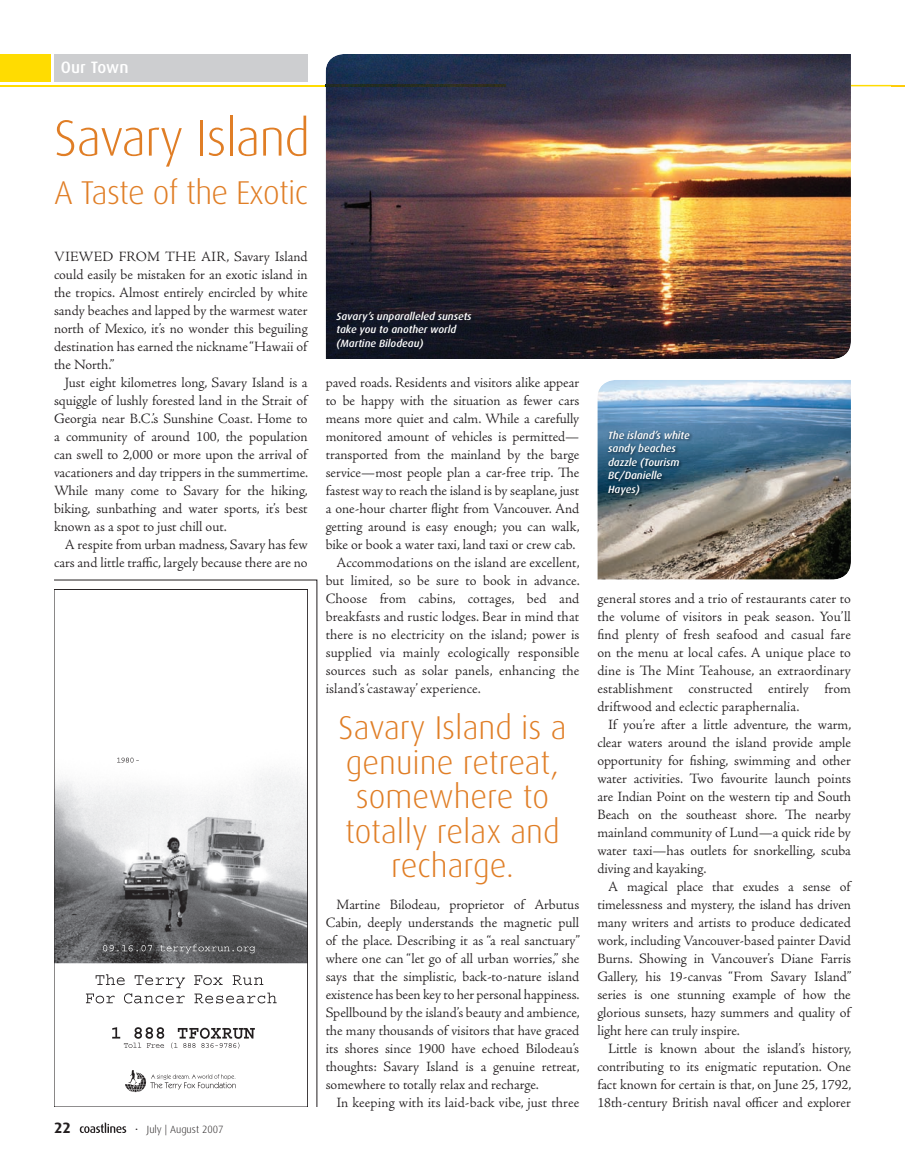
<style>
.page{position:relative;width:905px;height:1161px;background:#fff}
.page>*{position:absolute;margin:0;border:0;box-sizing:border-box;transform-origin:0 0}
.t1{font:300 51px "Dax";letter-spacing:-.02em;color:#e07e26}
.t2{font:300 33px/34.5px "Dax";color:#e07e26;text-align:center}
.t3{font:300 33px "Dax";letter-spacing:-.02em;color:#e07e26}
.t4{font:500 16.5px "Dax";letter-spacing:.01em;color:#fff}
.t5{font:700 15px "Dax";color:#231f20}
.t6{font:300 14.25px/18px "Adobe Jenson Pro";color:#231f20;text-align:justify}
.t7{font:italic 500 10.5px/13.5px "Dax";color:#fff}
.t8{font:300 10.5px "Dax";color:#231f20}
</style>
<div class="page">
<svg style="left:54px;top:579px;width:263px;height:528px"></svg>
<svg style="left:850px;top:85px;width:54px;height:1px"></svg>
<img style="left:326px;top:54px;width:524px;height:305px">
<img style="left:597px;top:380px;width:253px;height:200px">
<img style="left:606px;top:429px;width:87px;height:70px">
<hr style="left:0;top:85px;width:326px;height:1px;background:#ffdc01">
<img style="left:326px;top:85px;width:179px;height:1px">
<div style="left:54px;top:54px;width:253px;height:28px;background:#cdced0"></div>
<div style="left:0;top:54px;width:51px;height:28px;background:#ffdc01"></div>
<svg style="left:80px;top:1122px;width:46px;height:11px"></svg>
<p class="t4" style="left:61px;top:59px;width:69px">Our Town</p>
<h1 class="t1" style="left:54px;top:116px;width:257px">Savary Island</h1>
<h2 class="t3" style="left:54px;top:178px;width:256px">A Taste of the Exotic</h2>
<p class="t6" style="left:54px;top:248px;width:255px">VIEWED FROM THE AIR, Savary Island could easily be mistaken for an exotic island in the tropics. Almost entirely encircled by white sandy beaches and lapped by the warmest water north of Mexico, it’s no wonder this beguiling destination has earned the nickname “Hawaii of the North.”</p>
<p class="t6" style="left:54px;top:374px;width:255px;text-indent:11px">Just eight kilometres long, Savary Island is a squiggle of lushly forested land in the Strait of Georgia near B.C.’s Sunshine Coast. Home to a community of around 100, the population can swell to 2,000 or more upon the arrival of vacationers and day trippers in the summertime.<br>While many come to Savary for the hiking, biking, sunbathing and water sports, it’s best known as a spot to just chill out.</p>
<p class="t6" style="left:54px;top:536px;width:255px;text-align:right">A respite from urban madness, Savary has few cars and little traffic, largely because there are no</p>
<p class="t5" style="left:54px;top:1121px;width:18px">22</p>
<p class="t8" style="left:135px;top:1125px;width:90px">• July | August 2007</p>
<p class="t7" style="left:336px;top:310px;width:137px">Savary’s unparalleled sunsets take you to another world (Martine Bilodeau)</p>
<p class="t6" style="left:326px;top:374px;width:255px">paved roads. Residents and visitors alike appear</p>
<p class="t6" style="left:326px;top:392px;width:255px">to be happy with the situation as fewer cars</p>
<p class="t6" style="left:326px;top:410px;width:255px">means more quiet and calm. While a carefully</p>
<p class="t6" style="left:326px;top:428px;width:255px">monitored amount of vehicles is permitted—</p>
<p class="t6" style="left:326px;top:446px;width:255px">transported from the mainland by the barge</p>
<p class="t6" style="left:326px;top:464px;width:255px">service—most people plan a car-free trip. The</p>
<p class="t6" style="left:326px;top:482px;width:255px">fastest way to reach the island is by seaplane, just</p>
<p class="t6" style="left:326px;top:500px;width:255px">a one-hour charter flight from Vancouver. And</p>
<p class="t6" style="left:326px;top:518px;width:255px">getting around is easy enough; you can walk,</p>
<p class="t6" style="left:326px;top:536px;width:251px">bike or book a water taxi, land taxi or crew cab.</p>
<p class="t6" style="left:336px;top:554px;width:245px">Accommodations on the island are excellent,</p>
<p class="t6" style="left:326px;top:572px;width:255px">but limited, so be sure to book in advance.</p>
<p class="t6" style="left:326px;top:590px;width:255px">Choose from cabins, cottages, bed and</p>
<p class="t6" style="left:326px;top:608px;width:255px">breakfasts and rustic lodges. Bear in mind that</p>
<p class="t6" style="left:326px;top:626px;width:255px">there is no electricity on the island; power is</p>
<p class="t6" style="left:326px;top:644px;width:255px">supplied via mainly ecologically responsible</p>
<p class="t6" style="left:326px;top:662px;width:255px">sources such as solar panels, enhancing the</p>
<p class="t6" style="left:326px;top:680px;width:156px">island’s ‘castaway’ experience.</p>
<h2 class="t2" style="left:338px;top:713px;width:230px">Savary Island is a genuine retreat, somewhere to totally relax and recharge.</h2>
<p class="t6" style="left:326px;top:896px;width:256px;text-indent:11px">Martine Bilodeau, proprietor of Arbutus Cabin, deeply understands the magnetic pull of the place. Describing it as “a real sanctuary” where one can “let go of all urban worries,” she says that the simplistic, back-to-nature island existence has been key to her personal happiness.<br>Spellbound by the island’s beauty and ambience, the many thousands of visitors that have graced its shores since 1900 have echoed Bilodeau’s thoughts: Savary Island is a genuine retreat, somewhere to totally relax and recharge.</p>
<p class="t6" style="left:336px;top:1094px;width:244px">In keeping with its laid-back vibe, just three</p>
<p class="t7" style="left:608px;top:429px;width:83px">The island’s white sandy beaches dazzle (Tourism<br>BC/Danielle<br>Hayes)</p>
<p class="t6" style="left:597px;top:590px;width:255px">general stores and a trio of restaurants cater to the volume of visitors in peak season. You’ll find plenty of fresh seafood and casual fare on the menu at local cafes. A unique place to dine is The Mint Teahouse, an extraordinary establishment constructed entirely from driftwood and eclectic paraphernalia.</p>
<p class="t6" style="left:597px;top:716px;width:255px;text-indent:11px">If you’re after a little adventure, the warm, clear waters around the island provide ample opportunity for fishing, swimming and other water activities. Two favourite launch points are Indian Point on the western tip and South Beach on the southeast shore. The nearby mainland community of Lund—a quick ride by water taxi—has outlets for snorkelling, scuba diving and kayaking.</p>
<p class="t6" style="left:597px;top:878px;width:256px;text-indent:11px">A magical place that exudes a sense of timelessness and mystery, the island has driven many writers and artists to produce dedicated work, including Vancouver-based painter David Burns. Showing in Vancouver’s Diane Farris Gallery, his 19-canvas “From Savary Island” series is one stunning example of how the glorious sunsets, hazy summers and quality of light here can truly inspire.</p>
<p class="t6" style="left:597px;top:1040px;width:255px;text-indent:11px">Little is known about the island’s history, contributing to its enigmatic reputation. One fact known for certain is that, on June 25, 1792, 18th-century British naval officer and explorer</p>
</div>
